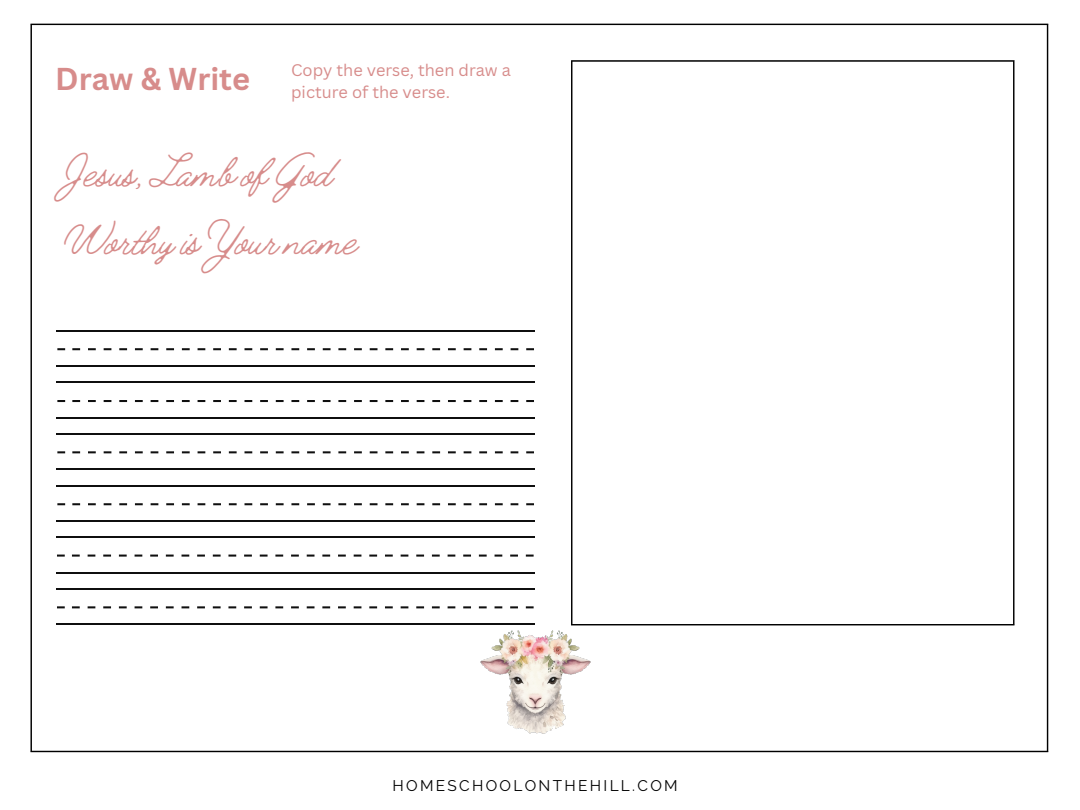
<style>
.page{position:relative;width:1080px;height:810px;background:#fff}
.page>*{position:absolute;margin:0;border:0;box-sizing:border-box;transform-origin:0 0}
.t1{font:300 48.75px/68px "Jimmy Script";color:#d78c8b}
.t2{font:700 30.81px "Canva Sans";color:#d78c8b}
.t3{font:16.38px/22.4px "Canva Sans";color:#d78c8b}
.t4{font:15.38px "Raleway";letter-spacing:.15em;color:#000}
</style>
<div class="page">
<hr style="left:57px;top:330px;width:478px;height:1px;background:#0f0f0f">
<hr style="left:56px;top:365px;width:479px;height:2px;background:#0f0f0f">
<svg style="left:57px;top:348px;width:477px;height:2px"></svg>
<hr style="left:57px;top:381px;width:478px;height:2px;background:#0f0f0f">
<hr style="left:56px;top:417px;width:479px;height:2px;background:#0f0f0f">
<svg style="left:57px;top:400px;width:477px;height:2px"></svg>
<hr style="left:57px;top:433px;width:478px;height:2px;background:#0f0f0f">
<hr style="left:56px;top:468px;width:479px;height:2px;background:#0f0f0f">
<svg style="left:57px;top:451px;width:477px;height:2px"></svg>
<hr style="left:57px;top:485px;width:478px;height:2px;background:#0f0f0f">
<hr style="left:56px;top:520px;width:479px;height:2px;background:#0f0f0f">
<svg style="left:57px;top:503px;width:477px;height:2px"></svg>
<hr style="left:56px;top:536px;width:478px;height:2px;background:#0f0f0f">
<hr style="left:56px;top:572px;width:478px;height:2px;background:#0f0f0f">
<svg style="left:57px;top:555px;width:477px;height:2px"></svg>
<hr style="left:56px;top:588px;width:478px;height:2px;background:#0f0f0f">
<hr style="left:56px;top:623px;width:478px;height:2px;background:#0f0f0f">
<svg style="left:57px;top:606px;width:477px;height:2px"></svg>
<hr style="left:571px;top:62px;width:1px;height:562px;background:#000">
<hr style="left:1013px;top:62px;width:2px;height:562px;background:#000">
<hr style="left:571px;top:60px;width:444px;height:2px;background:#000">
<hr style="left:571px;top:624px;width:444px;height:1px;background:#000">
<hr style="left:30px;top:25px;width:2px;height:726px;background:#000">
<hr style="left:1047px;top:25px;width:1px;height:726px;background:#000">
<hr style="left:30px;top:24px;width:1018px;height:1px;background:#000">
<hr style="left:30px;top:751px;width:1018px;height:1px;background:#000">
<img style="left:480px;top:630px;width:110px;height:103px">
<p class="t2" style="left:55px;top:57px;width:196px">Draw &amp; Write</p>
<h1 class="t3" style="left:291px;top:58px;width:221px">Copy the verse, then draw a picture of the verse.</h1>
<p class="t1" style="left:65px;top:140px;width:295px">Jesus, Lambof God<br>Worthy is Yourname</p>
<p class="t4" style="left:393px;top:777px;width:287px">HOMESCHOOLONTHEHILL.COM</p>
</div>
